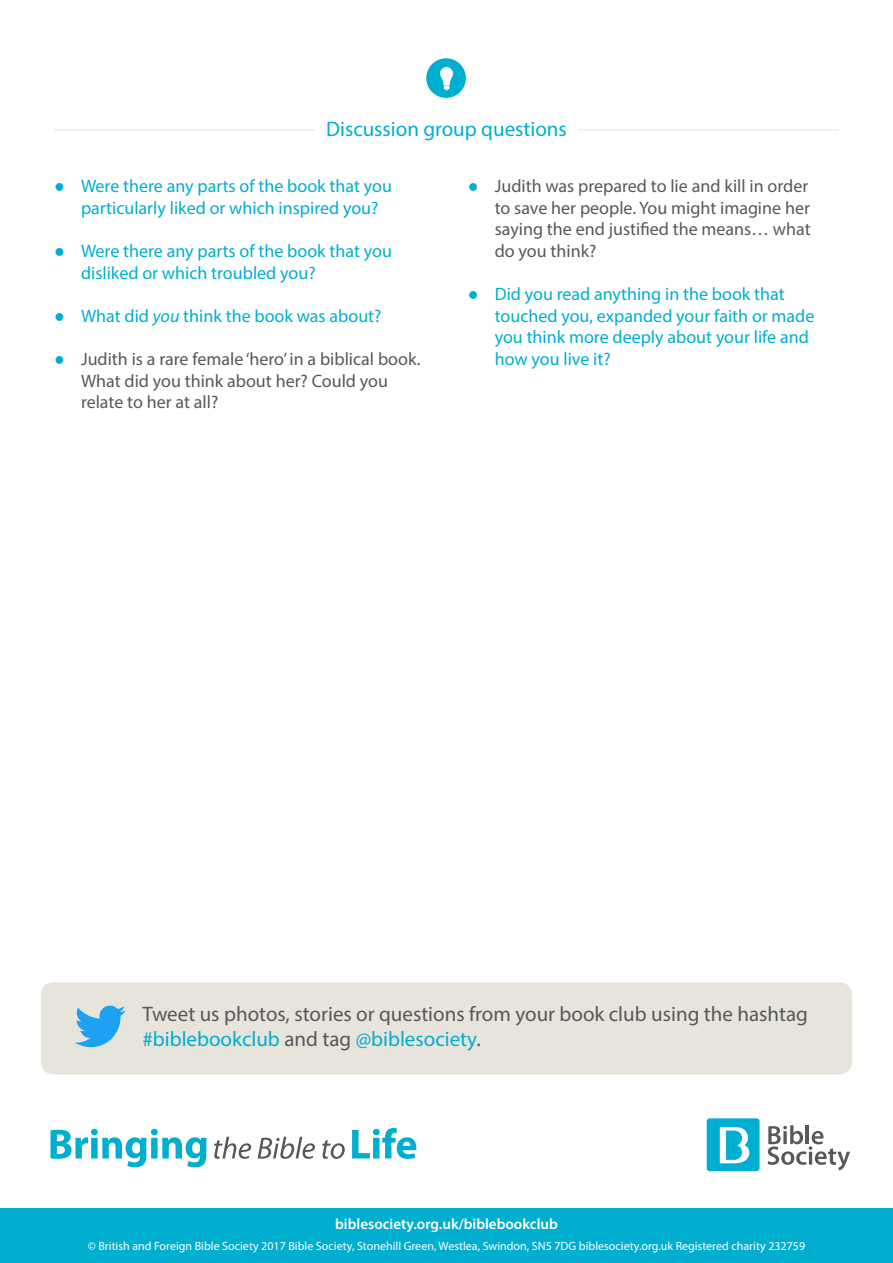
<style>
.page{position:relative;width:893px;height:1263px;background:#fff}
.page>*{position:absolute;margin:0;border:0;box-sizing:border-box;transform-origin:0 0}
.t1{font:21px/25.2px "Myriad Pro";color:#57585a}
.t2{font:21px "Myriad Pro";color:#00aecf}
.t3{font:18px/21.6px "Myriad Pro";color:#00aecf}
.t4{font:18px/21.6px "Myriad Pro";color:#57585a}
.t5{font:600 15px "Myriad Pro";color:#fff}
.t6{font:12px "Myriad Pro";color:#fff}
.s1{font-family:"Georgia"}
.s2{font-style:italic}
.s3{font-family:"Georgia";color:#00aecf}
.s4{color:#00aecf}
</style>
<div class="page">
<div style="left:0;top:1209px;width:893px;height:54px;background:#00aecf"></div>
<div style="left:41px;top:982px;width:811px;height:92px;background:#e7e4dc;border-radius:13px"></div>
<svg style="left:75px;top:1005px;width:51px;height:42px"></svg>
<svg style="left:706px;top:1118px;width:144px;height:54px"></svg>
<svg style="left:51px;top:1129px;width:155px;height:38px"></svg>
<svg style="left:214px;top:1137px;width:37px;height:22px"></svg>
<svg style="left:258px;top:1137px;width:57px;height:22px"></svg>
<svg style="left:322px;top:1140px;width:23px;height:19px"></svg>
<svg style="left:352px;top:1128px;width:64px;height:31px"></svg>
<div style="left:426px;top:58px;width:40px;height:40px;background:#00aecf;border-radius:50%"></div>
<hr style="left:578px;top:129px;width:261px;height:1px;background:#e7e4dc">
<hr style="left:54px;top:129px;width:261px;height:1px;background:#e7e4dc">
<img style="left:440px;top:66px;width:14px;height:25px">
<p class="t2" style="left:326px;top:116px;width:242px">Discussion group questions</p>
<p class="t3" style="left:81px;top:175px;width:312px;text-indent:-27px"><span class="s1">●</span> Were there any parts of the book that you particularly liked or which inspired you?</p>
<p class="t3" style="left:81px;top:240px;width:312px;text-indent:-27px"><span class="s1">●</span> Were there any parts of the book that you disliked or which troubled you?</p>
<p class="t3" style="left:54px;top:305px;width:329px"><span class="s1">●</span> What did <span class="s2">you</span> think the book was about?</p>
<p class="t4" style="left:81px;top:348px;width:341px;text-indent:-27px"><span class="s3">●</span> Judith is a rare female ‘hero’ in a biblical book.<br>What did you think about her? Could you relate to her at all?</p>
<p class="t4" style="left:495px;top:175px;width:317px;text-indent:-27px"><span class="s3">●</span> Judith was prepared to lie and kill in order to save her people. You might imagine her saying the end justified the means… what do you think?</p>
<p class="t3" style="left:495px;top:283px;width:321px;text-indent:-27px"><span class="s1">●</span> Did you read anything in the book that touched you, expanded your faith or made you think more deeply about your life and how you live it?</p>
<p class="t1" style="left:142px;top:1001px;width:667px">Tweet us photos, stories or questions from your book club using the hashtag <span class="s4">#biblebookclub</span> and tag <span class="s4">@biblesociety</span>.</p>
<p class="t5" style="left:335px;top:1214px;width:224px">biblesociety.org.uk/biblebookclub</p>
<p class="t6" style="left:88px;top:1238px;width:719px">© British and Foreign Bible Society 2017 Bible Society, Stonehill Green, Westlea, Swindon, SN5 7DG biblesociety.org.uk Registered charity 232759</p>
</div>
